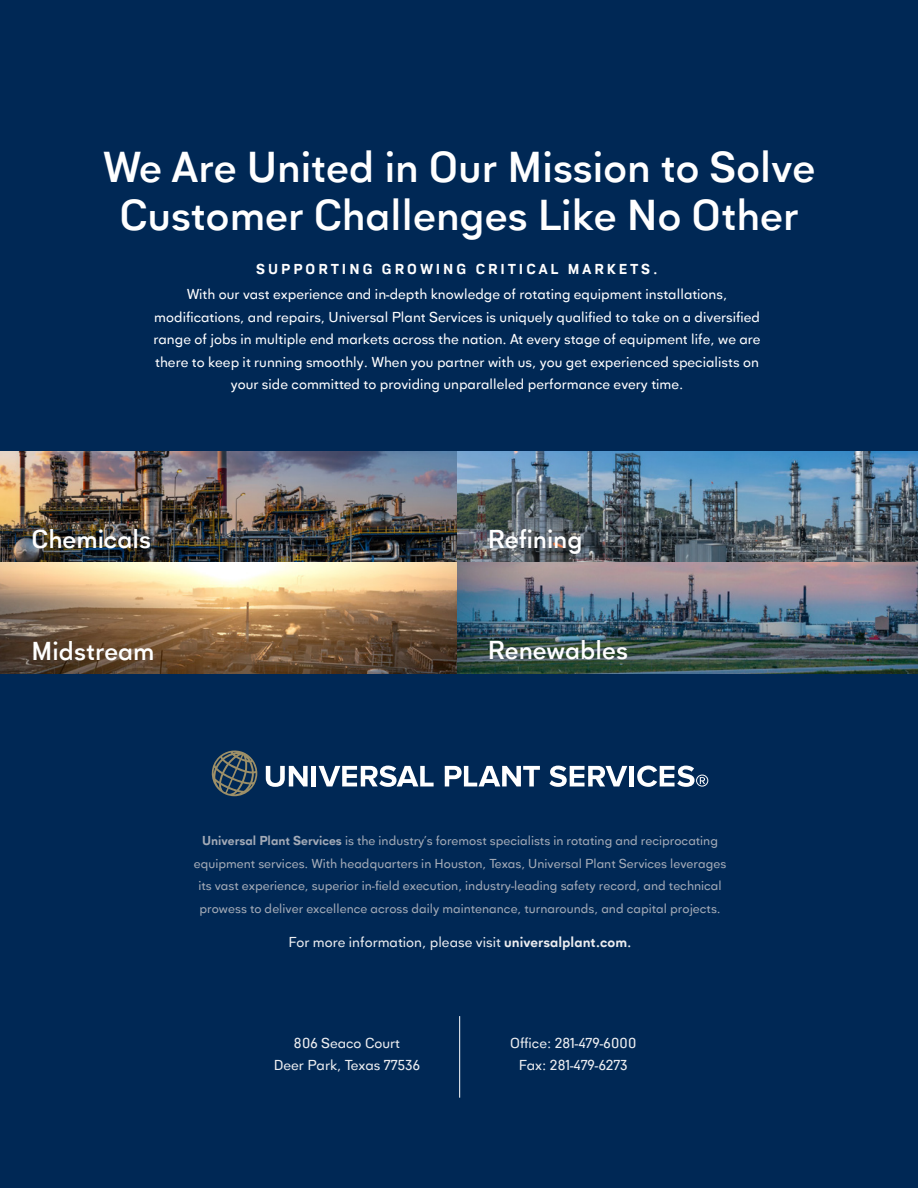
<style>
.page{position:relative;width:918px;height:1188px;background:#002855}
.page>*{position:absolute;margin:0;border:0;box-sizing:border-box;transform-origin:0 0}
.t1{font:500 45px/48px "Goldbill";color:#fff;text-align:center}
.t2{font:500 27px "Goldbill";color:#fff}
.Body{font:15px/22.5px "Goldbill";color:#fff;text-align:center}
.t3{font:15px/22.5px "Goldbill";color:#ecedf0;text-align:center}
.t4{font:600 15px "Goldbill";letter-spacing:.2em;color:#fff}
.t5{font:13.5px/22.5px "Goldbill";color:#a4abb7;text-align:center}
.s1{font-weight:600}
.s2{font-weight:500}
</style>
<div class="page">
<hr style="left:459px;top:1016px;width:1px;height:82px;background:#fff">
<svg style="left:266px;top:766px;width:42px;height:21px"></svg>
<hr style="left:312px;top:766px;width:4px;height:20px;background:#fff">
<svg style="left:319px;top:766px;width:115px;height:21px"></svg>
<svg style="left:445px;top:766px;width:95px;height:20px"></svg>
<svg style="left:549px;top:766px;width:78px;height:21px"></svg>
<hr style="left:630px;top:766px;width:4px;height:20px;background:#fff">
<svg style="left:637px;top:766px;width:71px;height:21px"></svg>
<svg style="left:211px;top:750px;width:46px;height:46px"></svg>
<img style="left:0;top:452px;width:457px;height:222px">
<img style="left:457px;top:452px;width:461px;height:222px">
<h2 class="t1" style="left:103px;top:141px;width:714px">We Are United in Our Mission to Solve<br>Customer Challenges Like No Other</h2>
<h5 class="t4" style="left:256px;top:260px;width:403px">SUPPORTING GROWING CRITICAL MARKETS.</h5>
<p class="Body" style="left:153px;top:283px;width:609px">With our vast experience and in-depth knowledge of rotating equipment installations, modifications, and repairs, Universal Plant Services is uniquely qualified to take on a diversified range of jobs in multiple end markets across the nation. At every stage of equipment life, we are there to keep it running smoothly. When you partner with us, you get experienced specialists on your side committed to providing unparalleled performance every time.</p>
<h2 class="t2" style="left:32px;top:523px;width:121px">Chemicals</h2>
<h2 class="t2" style="left:32px;top:635px;width:125px">Midstream</h2>
<h2 class="t2" style="left:488px;top:522px;width:96px">Refining</h2>
<h2 class="t2" style="left:488px;top:634px;width:142px">Renewables</h2>
<p class="t5" style="left:194px;top:829px;width:534px"><span class="s1">Universal Plant Services</span> is the industry’s foremost specialists in rotating and reciprocating equipment services. With headquarters in Houston, Texas, Universal Plant Services leverages its vast experience, superior in-field execution, industry-leading safety record, and technical prowess to deliver excellence across daily maintenance, turnarounds, and capital projects.</p>
<p class="t3" style="left:288px;top:930px;width:345px">For more information, please visit <span class="s1">universalplant.com</span><span class="s2">.</span></p>
<p class="t3" style="left:274px;top:1031px;width:148px">806 Seaco Court<br>Deer Park, Texas 77536</p>
<p class="t3" style="left:510px;top:1031px;width:128px">Office: 281-479-6000<br>Fax: 281-479-6273</p>
</div>
